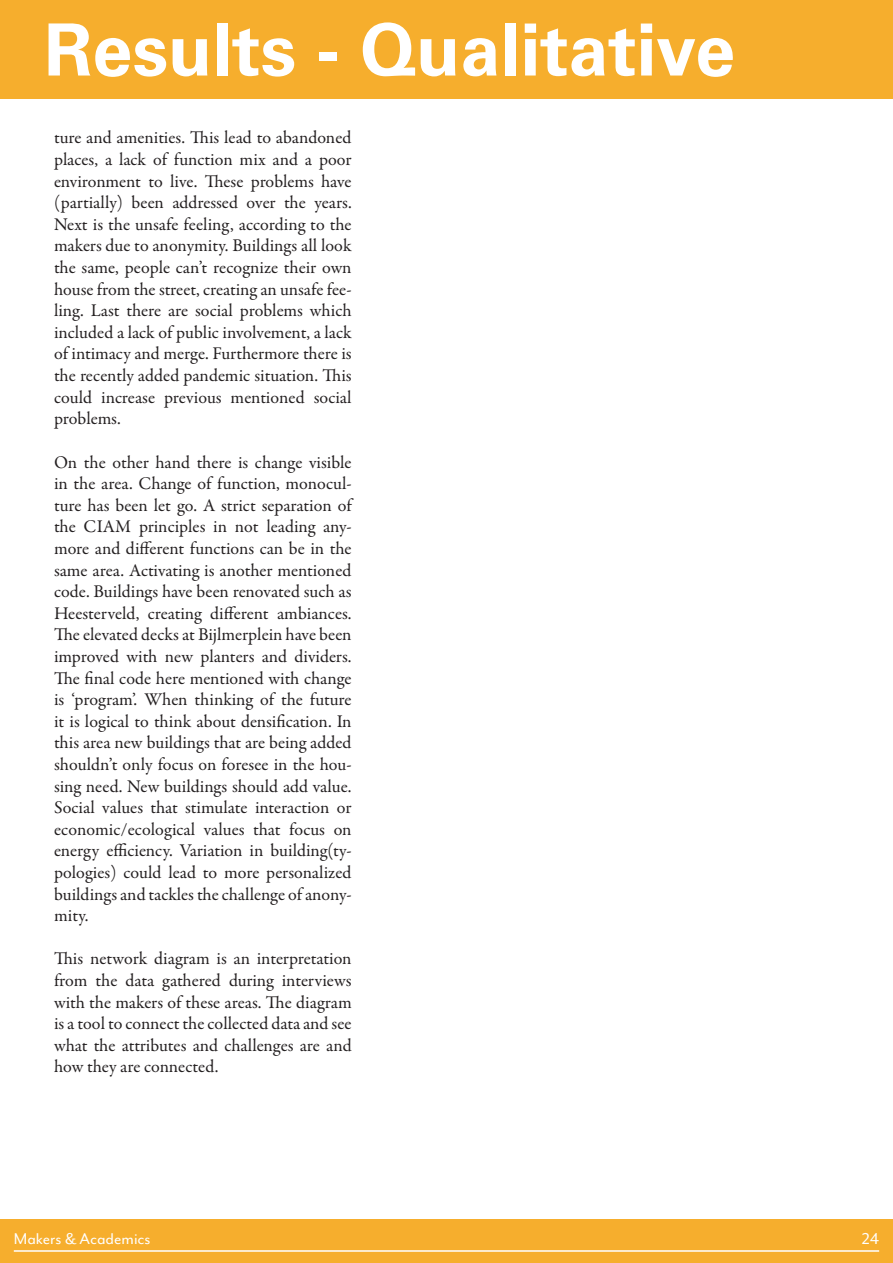
<style>
.page{position:relative;width:893px;height:1263px;background:#fff}
.page>*{position:absolute;margin:0;border:0;box-sizing:border-box;transform-origin:0 0}
.t1{font:700 72px "Univers LT Std";color:#fff}
.t2{font:18px/21.6px "Garamond Premr Pro";color:#231f20;text-align:justify}
.t3{font:18px "Mr Eaves Mod OT";color:#fff}
</style>
<div class="page">
<div style="left:0;top:0;width:893px;height:99px;background:#f6ae2d"></div>
<div style="left:0;top:1220px;width:893px;height:43px;background:#f6ae2d"></div>
<hr style="left:14px;top:1250px;width:865px;height:2px;background:#fff">
<p class="t1" style="left:44px;top:8px;width:692px">Results - Qualitative</p>
<p class="t2" style="left:54px;top:127px;width:299px">ture and amenities. This lead to abandoned places, a lack of function mix and a poor environment to live. These problems have (partially) been addressed over the years.<br>Next is the unsafe feeling, according to the makers due to anonymity. Buildings all look the same, people can’t recognize their own house from the street, creating an unsafe fee&shy;ling. Last there are social problems which included a lack of public involvement, a lack of intimacy and merge. Furthermore there is the recently added pandemic situation. This could increase previous mentioned social problems.</p>
<p class="t2" style="left:54px;top:451px;width:299px">On the other hand there is change visible in the area. Change of function, monocul&shy;ture has been let go. A strict separation of the CIAM principles in not leading any&shy;more and different functions can be in the same area. Activating is another mentioned code. Buildings have been renovated such as Heesterveld, creating different ambiances.<br>The elevated decks at Bijlmerplein have been improved with new planters and dividers.<br>The final code here mentioned with change is ‘program’. When thinking of the future it is logical to think about densification. In this area new buildings that are being added shouldn’t only focus on foresee in the hou&shy;sing need. New buildings should add value.<br>Social values that stimulate interaction or economic/ecological values that focus on energy efficiency. Variation in building(ty&shy;pologies) could lead to more personalized buildings and tackles the challenge of anony&shy;mity.</p>
<p class="t2" style="left:54px;top:948px;width:299px">This network diagram is an interpretation from the data gathered during interviews with the makers of these areas. The diagram is a tool to connect the collected data and see what the attributes and challenges are and how they are connected.</p>
<p class="t3" style="left:14px;top:1229px;width:138px">Makers &amp; Academics</p>
<p class="t3" style="left:862px;top:1229px;width:19px">24</p>
</div>
